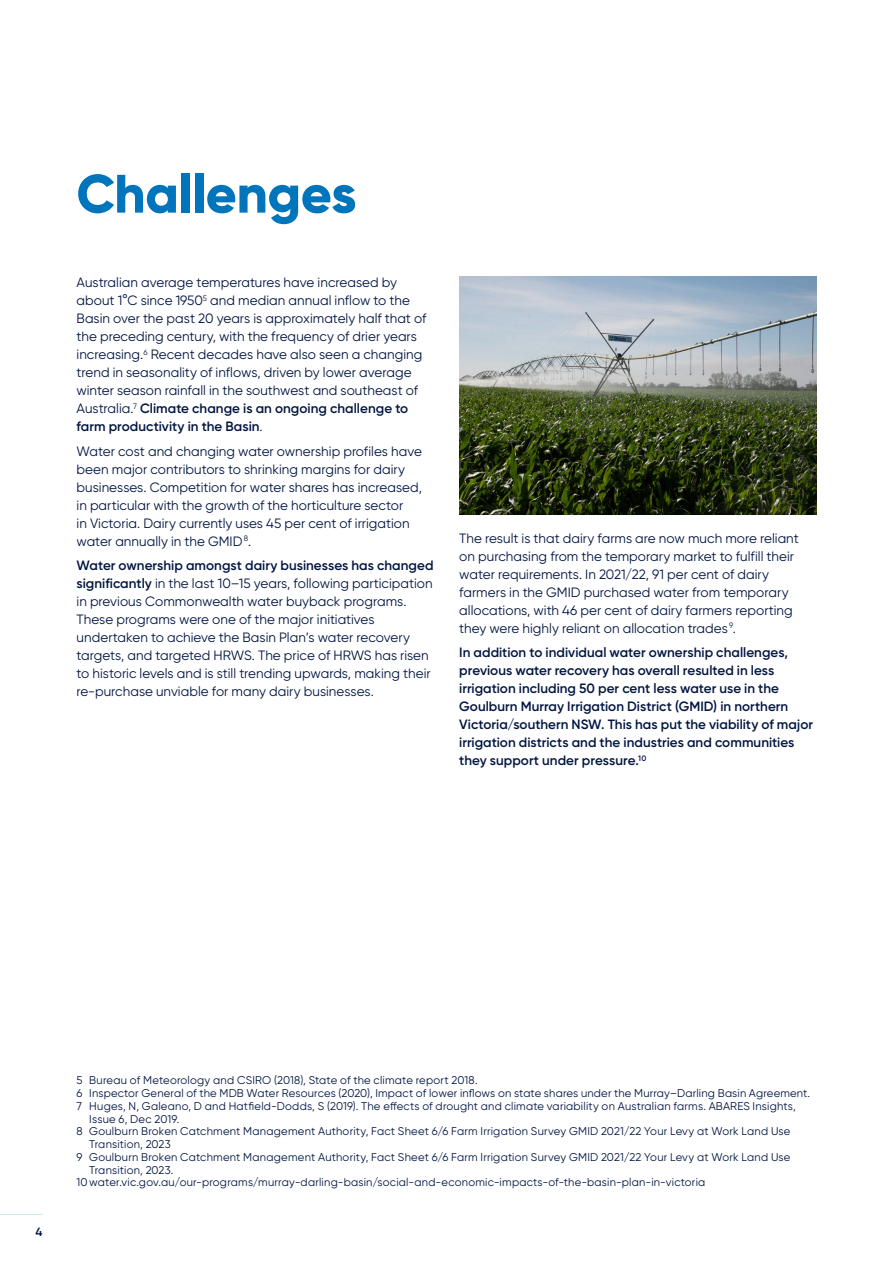
<style>
.page{position:relative;width:893px;height:1263px;background:#fff}
.page>*{position:absolute;margin:0;border:0;box-sizing:border-box;transform-origin:0 0}
.t1{font:800 54px "Gilroy";letter-spacing:-.01em;color:#0075bc}
.t2{font:13.5px/18px "Gilroy";color:#001541}
.t3{font:600 13.5px/18px "Gilroy";color:#001541}
.t4{font:600 12px "Gilroy";color:#001541}
.t5{font:11.25px "Gilroy";letter-spacing:.02em;color:#001541}
.s1{font-weight:600}
</style>
<div class="page">
<img style="left:459px;top:276px;width:357px;height:238px">
<hr style="left:0;top:1214px;width:43px;height:1px;background:#c9e9eb">
<h1 class="t1" style="left:77px;top:160px;width:281px">Challenges</h1>
<p class="t2" style="left:77px;top:273px;width:351px">Australian average temperatures have increased by about 1°C since 1950<sup>5</sup> and median annual inflow to the Basin over the past 20 years is approximately half that of the preceding century, with the frequency of drier years increasing.<sup>6</sup> Recent decades have also seen a changing trend in seasonality of inflows, driven by lower average winter season rainfall in the southwest and southeast of Australia.<sup>7</sup> <span class="s1">Climate change is an ongoing challenge to farm productivity in the Basin</span>.</p>
<p class="t2" style="left:77px;top:442px;width:347px">Water cost and changing water ownership profiles have been major contributors to shrinking margins for dairy businesses. Competition for water shares has increased, in particular with the growth of the horticulture sector<br>in Victoria. Dairy currently uses 45 per cent of irrigation water annually in the GMID <sup>8</sup>.</p>
<p class="t2" style="left:77px;top:556px;width:358px"><span class="s1">Water ownership amongst dairy businesses has changed significantly</span> in the last 10–15 years, following participation in previous Commonwealth water buyback programs.<br>These programs were one of the major initiatives undertaken to achieve the Basin Plan’s water recovery targets, and targeted HRWS. The price of HRWS has risen to historic levels and is still trending upwards, making their re-purchase unviable for many dairy businesses.</p>
<p class="t2" style="left:459px;top:529px;width:341px">The result is that dairy farms are now much more reliant on purchasing from the temporary market to fulfill their water requirements. In 2021/22, 91 per cent of dairy farmers in the GMID purchased water from temporary allocations, with 46 per cent of dairy farmers reporting they were highly reliant on allocation trades <sup>9</sup>.</p>
<p class="t3" style="left:459px;top:643px;width:355px">In addition to individual water ownership challenges, previous water recovery has overall resulted in less irrigation including 50 per cent less water use in the Goulburn Murray Irrigation District (GMID) in northern Victoria/southern NSW. This has put the viability of major irrigation districts and the industries and communities they support under pressure.<sup>10</sup></p>
<p class="t4" style="left:36px;top:1224px;width:8px">4</p>
<p class="t5" style="left:77px;top:1073px;width:403px">5 Bureau of Meteorology and CSIRO (2018), State of the climate report 2018.</p>
<p class="t5" style="left:77px;top:1086px;width:735px">6 Inspector General of the MDB Water Resources (2020), Impact of lower inflows on state shares under the Murray–Darling Basin Agreement.</p>
<p class="t5" style="left:77px;top:1099px;width:721px">7 Huges, N, Galeano, D and Hatfield-Dodds, S (2019). The effects of drought and climate variability on Australian farms. ABARES Insights,</p>
<p class="t5" style="left:89px;top:1112px;width:92px">Issue 6, Dec 2019.</p>
<p class="t5" style="left:77px;top:1124px;width:715px">8 Goulburn Broken Catchment Management Authority, Fact Sheet 6/6 Farm Irrigation Survey GMID 2021/22 Your Levy at Work Land Use</p>
<p class="t5" style="left:89px;top:1137px;width:83px">Transition, 2023</p>
<p class="t5" style="left:77px;top:1150px;width:715px">9 Goulburn Broken Catchment Management Authority, Fact Sheet 6/6 Farm Irrigation Survey GMID 2021/22 Your Levy at Work Land Use</p>
<p class="t5" style="left:89px;top:1163px;width:86px">Transition, 2023.</p>
<p class="t5" style="left:77px;top:1175px;width:630px">10water.vic.gov.au/our-programs/murray-darling-basin/social-and-economic-impacts-of-the-basin-plan-in-victoria</p>
</div>
